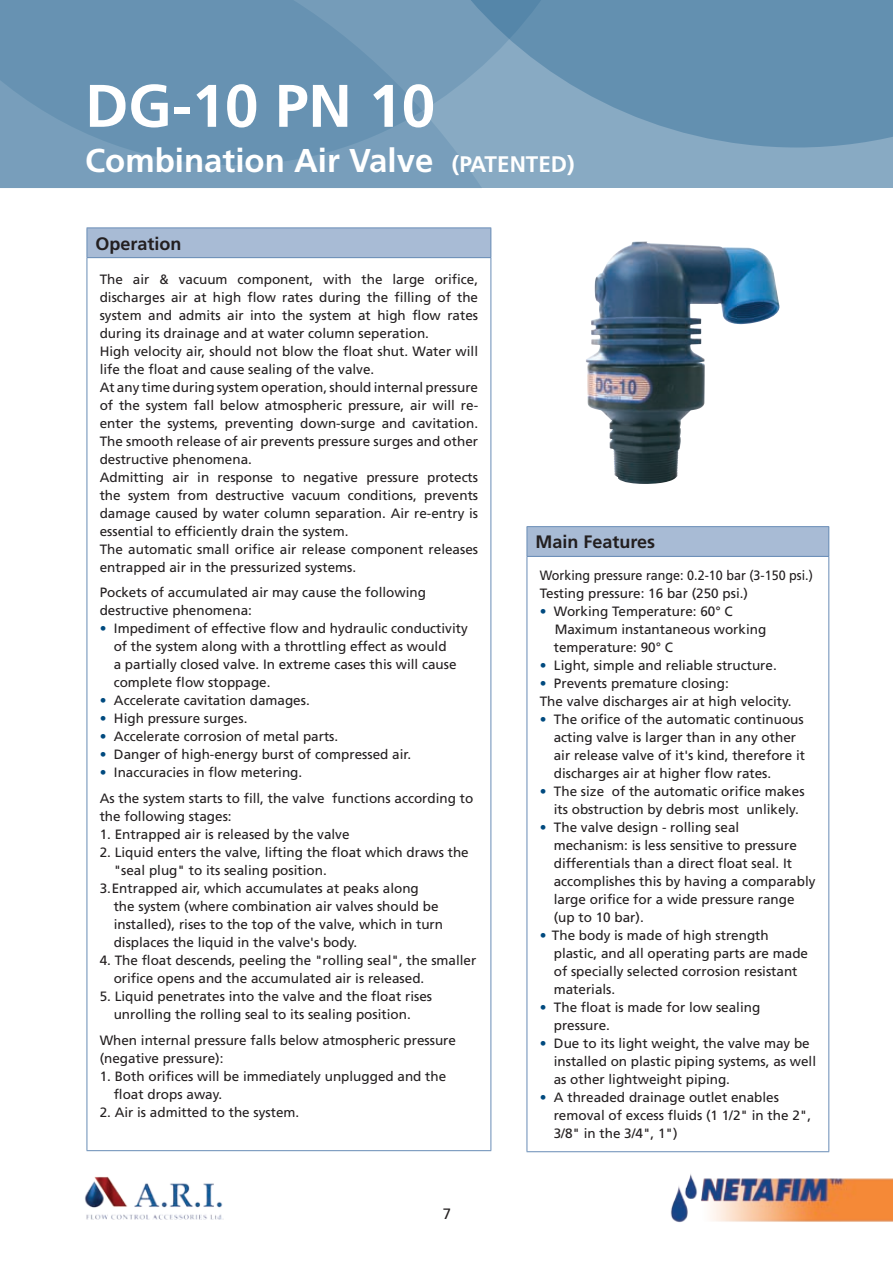
<style>
.page{position:relative;width:893px;height:1263px;background:#fff}
.page>*{position:absolute;margin:0;border:0;box-sizing:border-box;transform-origin:0 0}
.t1{font:700 60px "Frutiger LT";color:#fff}
.t2{font:700 33px "Frutiger LT";color:#fff}
.t3{font:700 18px "Frutiger LT";color:#231f20}
.t4{font:13.5px/18px "Frutiger LT";color:#231f20}
.t5{font:13.5px/18px "Frutiger LT";color:#231f20;scale:.93 1}
.s1{font-size:22.5px}
.s2{color:#004a7f}
</style>
<div class="page">
<img style="left:85px;top:1176px;width:139px;height:44px">
<div style="left:0;top:0;width:893px;height:188px;background:#88aac3"></div>
<svg style="left:554px;top:0;width:339px;height:148px;background:#6793b2"></svg>
<svg style="left:482px;top:0;width:72px;height:74px"></svg>
<svg style="left:0;top:0;width:482px;height:188px;fill:#6792b2"></svg>
<img style="left:670px;top:1174px;width:223px;height:49px">
<div style="left:87px;top:228px;width:404px;height:30px;background:#a8bbd5"></div>
<hr style="left:87px;top:227px;width:404px;height:1px;background:#688cb6">
<svg style="left:87px;top:228px;width:1px;height:29px"></svg>
<svg style="left:490px;top:228px;width:1px;height:29px"></svg>
<hr style="left:87px;top:257px;width:404px;height:1px;background:#688cb6">
<hr style="left:87px;top:258px;width:1px;height:892px;background:#688cb6">
<hr style="left:490px;top:258px;width:1px;height:892px;background:#688cb6">
<hr style="left:87px;top:1150px;width:404px;height:1px;background:#688cb6">
<div style="left:527px;top:527px;width:302px;height:29px;background:#a8bbd5"></div>
<hr style="left:527px;top:526px;width:302px;height:1px;background:#688cb6">
<svg style="left:527px;top:527px;width:1px;height:29px"></svg>
<svg style="left:828px;top:527px;width:1px;height:29px"></svg>
<hr style="left:527px;top:556px;width:302px;height:1px;background:#688cb6">
<hr style="left:527px;top:557px;width:1px;height:594px;background:#688cb6">
<hr style="left:828px;top:557px;width:1px;height:594px;background:#688cb6">
<hr style="left:527px;top:1151px;width:302px;height:1px;background:#688cb6">
<img style="left:586px;top:241px;width:194px;height:243px">
<h1 class="t1" style="left:85px;top:71px;width:352px">DG-10 PN 10</h1>
<h2 class="t2" style="left:85px;top:141px;width:491px">Combination Air Valve <span class="s1">(PATENTED)</span></h2>
<h3 class="t3" style="left:95px;top:233px;width:88px">Operation</h3>
<p class="t4" style="left:100px;top:270px;width:380px">The air &amp; vacuum component, with the large orifice, discharges air at high flow rates during the filling of the system and admits air into the system at high flow rates during its drainage and at water column seperation.<br>High velocity air, should not blow the float shut. Water will life the float and cause sealing of the valve.<br>At any time during system operation, should internal pressure of the system fall below atmospheric pressure, air will re&shy;enter the systems, preventing down-surge and cavitation.<br>The smooth release of air prevents pressure surges and other destructive phenomena.<br>Admitting air in response to negative pressure protects the system from destructive vacuum conditions, prevents damage caused by water column separation. Air re-entry is essential to efficiently drain the system.<br>The automatic small orifice air release component releases entrapped air in the pressurized systems.</p>
<p class="t4" style="left:100px;top:584px;width:328px">Pockets of accumulated air may cause the following destructive phenomena:</p>
<p class="t4" style="left:114px;top:620px;width:356px;text-indent:-14px"><span class="s2">•</span> Impediment of effective flow and hydraulic conductivity of the system along with a throttling effect as would<br>a partially closed valve. In extreme cases this will cause complete flow stoppage.</p>
<p class="t4" style="left:100px;top:692px;width:212px"><span class="s2">•</span> Accelerate cavitation damages.</p>
<p class="t4" style="left:100px;top:710px;width:149px"><span class="s2">•</span> High pressure surges.</p>
<p class="t4" style="left:100px;top:728px;width:240px"><span class="s2">•</span> Accelerate corrosion of metal parts.</p>
<p class="t4" style="left:100px;top:746px;width:313px"><span class="s2">•</span> Danger of high-energy burst of compressed air.</p>
<p class="t4" style="left:100px;top:760px;width:375px;line-height:25.5px"><span class="s2">•</span> Inaccuracies in flow metering.<br>As the system starts to fill, the valve functions according to</p>
<p class="t4" style="left:100px;top:807px;width:134px">the following stages:</p>
<p class="t4" style="left:100px;top:825px;width:251px">1. Entrapped air is released by the valve</p>
<p class="t4" style="left:100px;top:843px;width:371px">2. Liquid enters the valve, lifting the float which draws the</p>
<p class="t4" style="left:114px;top:861px;width:215px">"seal plug" to its sealing position.</p>
<p class="t4" style="left:100px;top:879px;width:321px">3.Entrapped air, which accumulates at peaks along</p>
<p class="t4" style="left:114px;top:897px;width:326px">the system (where combination air valves should be</p>
<p class="t4" style="left:114px;top:915px;width:331px">installed), rises to the top of the valve, which in turn</p>
<p class="t4" style="left:114px;top:933px;width:245px">displaces the liquid in the valve's body.</p>
<p class="t4" style="left:114px;top:951px;width:364px;text-indent:-14px">4. The float descends, peeling the "rolling seal", the smaller orifice opens and the accumulated air is released.</p>
<p class="t4" style="left:100px;top:987px;width:334px;text-align:center">5. Liquid penetrates into the valve and the float rises unrolling the rolling seal to its sealing position.</p>
<p class="t4" style="left:100px;top:1031px;width:358px">When internal pressure falls below atmospheric pressure (negative pressure):</p>
<p class="t4" style="left:114px;top:1067px;width:334px;text-indent:-14px">1. Both orifices will be immediately unplugged and the float drops away.</p>
<p class="t4" style="left:100px;top:1103px;width:201px">2. Air is admitted to the system.</p>
<h3 class="t3" style="left:535px;top:531px;width:121px">Main Features</h3>
<p class="t5" style="left:540px;top:566px;width:295px">Working pressure range: 0.2-10 bar (3-150 psi.)<br>Testing pressure: 16 bar (250 psi.)</p>
<p class="t4" style="left:554px;top:602px;width:214px;text-indent:-14px"><span class="s2">•</span> Working Temperature: 60° C<br>Maximum instantaneous working temperature: 90° C</p>
<p class="t4" style="left:540px;top:656px;width:239px"><span class="s2">•</span> Light, simple and reliable structure.</p>
<p class="t4" style="left:540px;top:674px;width:253px"><span class="s2">•</span> Prevents premature closing:<br>The valve discharges air at high velocity.</p>
<p class="t4" style="left:554px;top:710px;width:253px;text-indent:-14px"><span class="s2">•</span> The orifice of the automatic continuous acting valve is larger than in any other air release valve of it's kind, therefore it discharges air at higher flow rates.</p>
<p class="t4" style="left:554px;top:782px;width:252px;text-indent:-14px"><span class="s2">•</span> The size of the automatic orifice makes its obstruction by debris most unlikely.</p>
<p class="t4" style="left:554px;top:818px;width:263px;text-indent:-14px"><span class="s2">•</span> The valve design - rolling seal mechanism: is less sensitive to pressure differentials than a direct float seal. It accomplishes this by having a comparably large orifice for a wide pressure range (up to 10 bar).</p>
<p class="t4" style="left:554px;top:926px;width:256px;text-indent:-14px"><span class="s2">•</span> The body is made of high strength plastic, and all operating parts are made of specially selected corrosion resistant materials.</p>
<p class="t4" style="left:554px;top:998px;width:208px;text-indent:-14px"><span class="s2">•</span> The float is made for low sealing pressure.</p>
<p class="t4" style="left:554px;top:1034px;width:264px;text-indent:-14px"><span class="s2">•</span> Due to its light weight, the valve may be installed on plastic piping systems, as well as other lightweight piping.</p>
<p class="t4" style="left:554px;top:1088px;width:259px;text-indent:-14px"><span class="s2">•</span> A threaded drainage outlet enables removal of excess fluids (1 1/2" in the 2",<br>3/8" in the 3/4", 1")</p>
</div>
